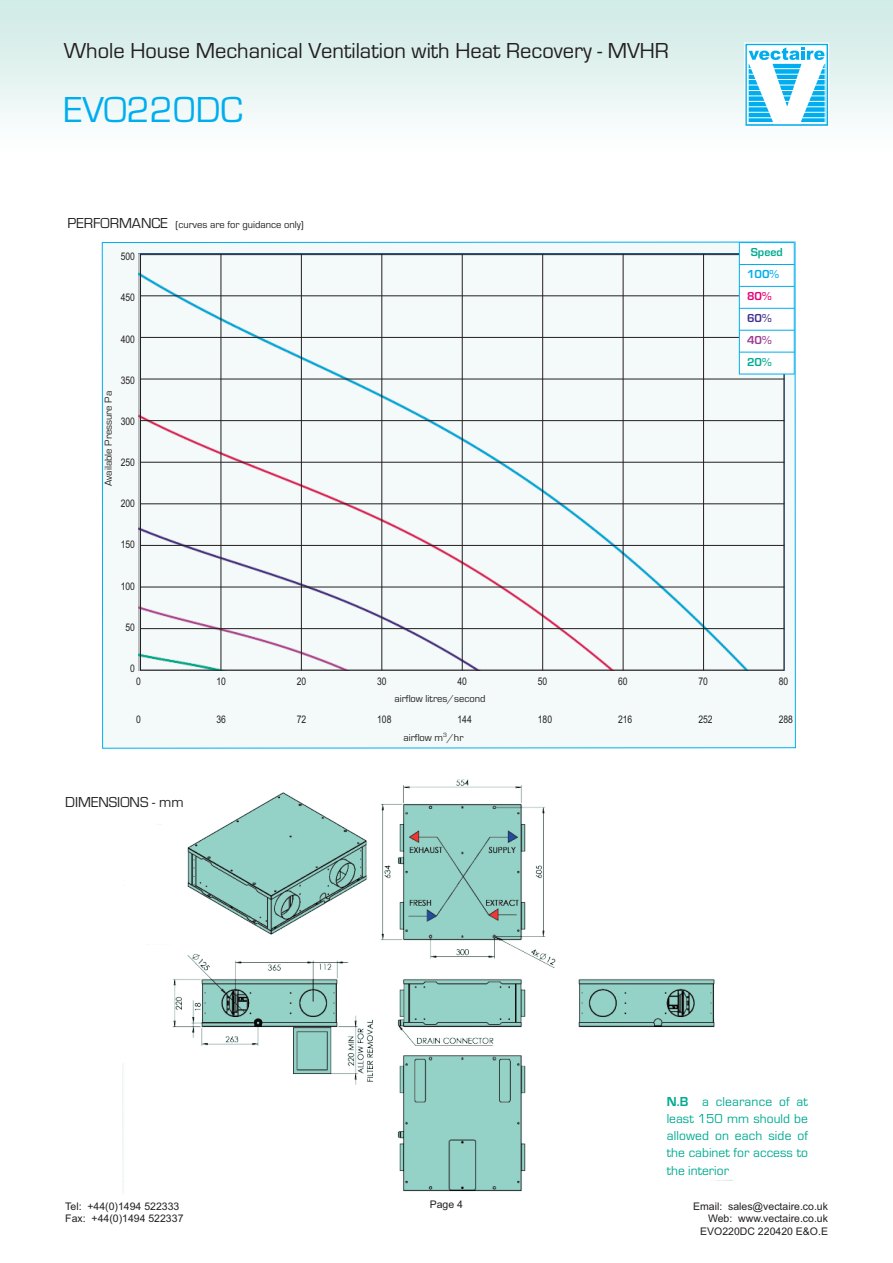
<style>
.page{position:relative;width:893px;height:1263px;background:#fff}
.page>*{position:absolute;margin:0;border:0;box-sizing:border-box;transform-origin:0 0}
.t1{font:37.5px "Eurostile";color:#00aeef}
.t2{font:22.5px "Eurostile";color:#231f20}
.t3{font:15px "Eurostile";color:#231f20}
.t4{font:13.5px/17.1px "Eurostile";color:#00ab91;text-align:justify}
.t5{font:700 12px "Eurostile";color:#00ab91}
.t6{font:700 12px "Eurostile";color:#00aeef}
.t7{font:700 12px "Eurostile";color:#e60275}
.t8{font:700 12px "Eurostile";color:#3f3293}
.t9{font:700 12px "Eurostile";color:#9c3d96}
.t10{font:10.5px/12.6px "Arial";color:#231f20;text-align:right}
.t11{font:10.5px "Eurostile";color:#231f20}
.t12{font:10.5px "Arial Narrow";color:#231f20}
.s1{font-size:15px}
.s2{font-weight:700}
</style>
<div class="page">
<div style="left:0;top:0;width:893px;height:153px;background:linear-gradient(to bottom,#cee9e4,#fefeff)"></div>
<img style="left:122px;top:779px;width:611px;height:414px">
<div style="left:745px;top:44px;width:83px;height:82px;border:2px solid #00aeef"></div>
<svg style="left:747px;top:47px;width:80px;height:79px"></svg>
<div style="left:744px;top:43px;width:85px;height:85px;border:1px solid #fff"></div>
<div style="left:102px;top:242px;width:694px;height:506px;background:#f4faf9"></div>
<div style="left:139px;top:254px;width:645px;height:416px;background:#f4faf9"></div>
<hr style="left:140px;top:254px;width:1px;height:417px;background:#231f20">
<hr style="left:221px;top:254px;width:1px;height:417px;background:#231f20">
<hr style="left:301px;top:254px;width:1px;height:417px;background:#231f20">
<hr style="left:381px;top:254px;width:1px;height:417px;background:#231f20">
<hr style="left:462px;top:254px;width:1px;height:417px;background:#231f20">
<hr style="left:542px;top:254px;width:1px;height:417px;background:#231f20">
<hr style="left:623px;top:254px;width:1px;height:417px;background:#231f20">
<hr style="left:703px;top:254px;width:1px;height:417px;background:#231f20">
<hr style="left:784px;top:254px;width:1px;height:417px;background:#231f20">
<hr style="left:140px;top:254px;width:644px;height:1px;background:#231f20">
<hr style="left:140px;top:295px;width:644px;height:1px;background:#231f20">
<hr style="left:140px;top:337px;width:644px;height:1px;background:#231f20">
<hr style="left:140px;top:379px;width:644px;height:1px;background:#231f20">
<hr style="left:140px;top:420px;width:644px;height:1px;background:#231f20">
<hr style="left:140px;top:462px;width:644px;height:1px;background:#231f20">
<hr style="left:140px;top:503px;width:644px;height:1px;background:#231f20">
<hr style="left:140px;top:545px;width:644px;height:1px;background:#231f20">
<hr style="left:140px;top:587px;width:644px;height:1px;background:#231f20">
<hr style="left:140px;top:628px;width:644px;height:1px;background:#231f20">
<hr style="left:140px;top:670px;width:644px;height:1px;background:#231f20">
<div style="left:739px;top:242px;width:55px;height:132px;background:#fff"></div>
<hr style="left:739px;top:242px;width:1px;height:132px;background:#00aeef">
<hr style="left:794px;top:242px;width:1px;height:132px;background:#00aeef">
<hr style="left:739px;top:242px;width:55px;height:1px;background:#00aeef">
<hr style="left:739px;top:264px;width:55px;height:1px;background:#00aeef">
<hr style="left:739px;top:286px;width:55px;height:1px;background:#00aeef">
<hr style="left:739px;top:308px;width:55px;height:1px;background:#00aeef">
<hr style="left:739px;top:330px;width:55px;height:1px;background:#00aeef">
<hr style="left:739px;top:352px;width:55px;height:1px;background:#00aeef">
<hr style="left:739px;top:374px;width:55px;height:1px;background:#00aeef">
<h2 class="t2" style="left:64px;top:37px;width:607px">Whole House Mechanical Ventilation with Heat Recovery - MVHR</h2>
<h1 class="t1" style="left:64px;top:87px;width:180px">EVO220DC</h1>
<p class="t11" style="left:68px;top:218px;width:238px"><span class="s1">PERFORMANCE</span> (curves are for guidance only)</p>
<p class="t11" style="left:102px;top:486px;width:97px;rotate:-90deg">Available Pressure Pa</p>
<p class="t12" style="left:121px;top:250px;width:16px">500</p>
<p class="t12" style="left:121px;top:292px;width:16px">450</p>
<p class="t12" style="left:121px;top:333px;width:16px">400</p>
<p class="t12" style="left:121px;top:374px;width:16px">350</p>
<p class="t12" style="left:121px;top:415px;width:16px">300</p>
<p class="t12" style="left:121px;top:456px;width:16px">250</p>
<p class="t12" style="left:121px;top:497px;width:16px">200</p>
<p class="t12" style="left:121px;top:539px;width:16px">150</p>
<p class="t12" style="left:121px;top:580px;width:16px">100</p>
<p class="t12" style="left:126px;top:621px;width:11px">50</p>
<p class="t12" style="left:130px;top:662px;width:6px">0</p>
<p class="t5" style="left:751px;top:245px;width:34px">Speed</p>
<p class="t6" style="left:747px;top:267px;width:34px">100%</p>
<p class="t7" style="left:747px;top:289px;width:26px">80%</p>
<p class="t8" style="left:747px;top:311px;width:26px">60%</p>
<p class="t9" style="left:747px;top:333px;width:26px">40%</p>
<p class="t5" style="left:747px;top:355px;width:26px">20%</p>
<p class="t12" style="left:136px;top:675px;width:6px">0</p>
<p class="t12" style="left:216px;top:675px;width:11px">10</p>
<p class="t12" style="left:297px;top:675px;width:11px">20</p>
<p class="t12" style="left:377px;top:675px;width:11px">30</p>
<p class="t12" style="left:457px;top:675px;width:11px">40</p>
<p class="t12" style="left:538px;top:675px;width:11px">50</p>
<p class="t12" style="left:618px;top:675px;width:11px">60</p>
<p class="t12" style="left:698px;top:675px;width:11px">70</p>
<p class="t12" style="left:779px;top:675px;width:11px">80</p>
<p class="t12" style="left:136px;top:713px;width:6px">0</p>
<p class="t12" style="left:216px;top:713px;width:11px">36</p>
<p class="t12" style="left:297px;top:713px;width:11px">72</p>
<p class="t12" style="left:377px;top:713px;width:16px">108</p>
<p class="t12" style="left:457px;top:713px;width:16px">144</p>
<p class="t12" style="left:538px;top:713px;width:16px">180</p>
<p class="t12" style="left:618px;top:713px;width:16px">216</p>
<p class="t12" style="left:698px;top:713px;width:16px">252</p>
<p class="t12" style="left:779px;top:713px;width:16px">288</p>
<p class="t11" style="left:394px;top:692px;width:93px">airflow litres/second</p>
<h3 class="t3" style="left:65px;top:793px;width:120px">DIMENSIONS - mm</h3>
<p class="t11" style="left:403px;top:731px;width:62px">airflow m<sup>3</sup>/hr</p>
<p class="t10" style="left:65px;top:1200px;width:116px">Tel: +44(0)1494 522333</p>
<p class="t10" style="left:430px;top:1198px;width:35px">Page 4</p>
<p class="t10" style="left:65px;top:1212px;width:120px">Fax: +44(0)1494 522337</p>
<p class="t4" style="left:667px;top:1093px;width:143px"><span class="s2">N.B</span> a clearance of at least 150 mm should be allowed on each side of the cabinet for access to the interior</p>
<p class="t10" style="left:693px;top:1200px;width:136px">Email: sales@vectaire.co.uk<br>Web: www.vectaire.co.uk<br>EVO220DC 220420 E&amp;O.E</p>
</div>
